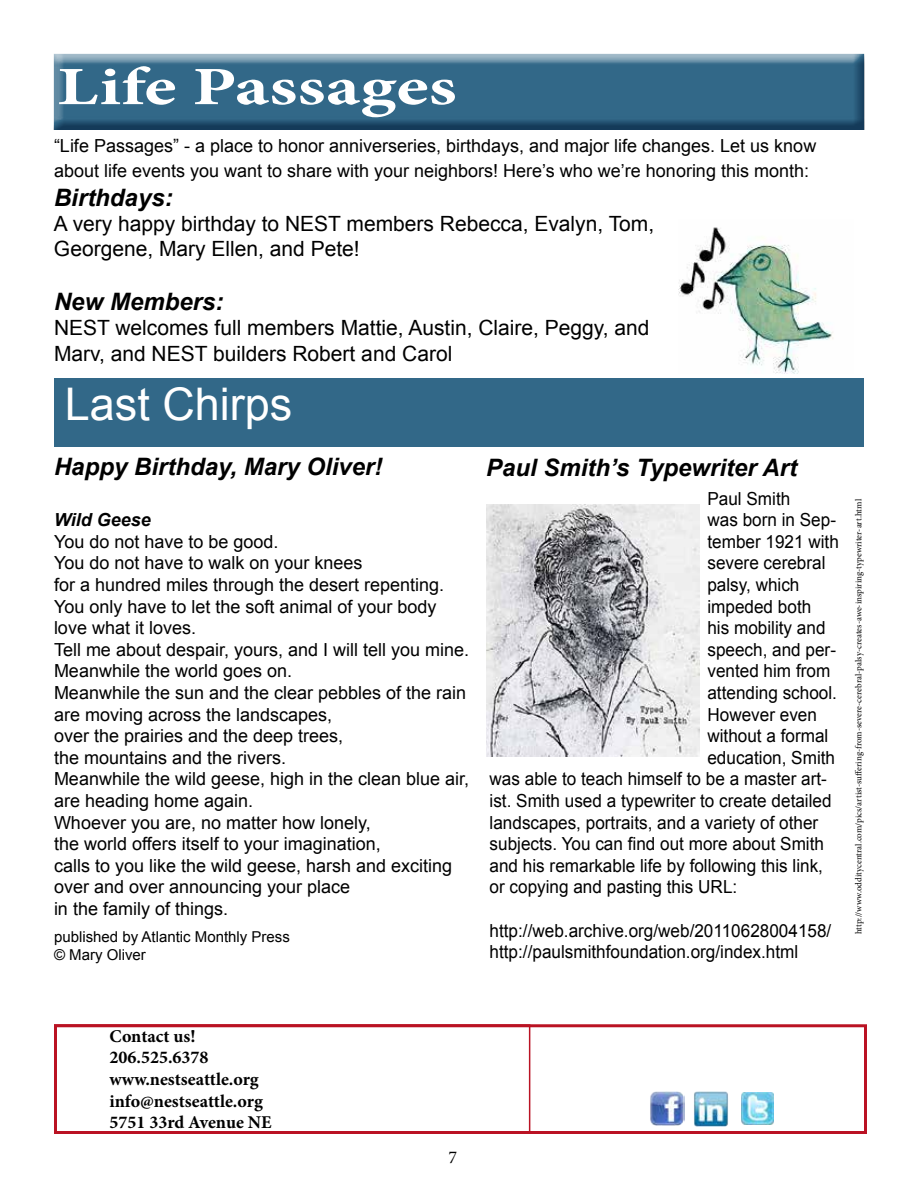
<style>
.page{position:relative;width:918px;height:1188px;background:#fff}
.page>*{position:absolute;margin:0;border:0;box-sizing:border-box;transform-origin:0 0}
.t1{font:700 54px "Minion Pro";color:#fff;scale:1.36 1}
.t2{font:45px "Arial";color:#fff}
.t3{font:italic 700 24px "Arial";color:#000}
.t4{font:21px/25.2px "Arial";color:#000}
.t5{font:18px/21.6px "Arial";color:#000}
.t6{font:18px/21.6px "Arial";color:#000;scale:.95 1}
.t7{font:700 18px/21.6px "Minion Pro";color:#000}
.t8{font:italic 700 18px "Arial";color:#000}
.t9{font:18px "Minion Pro";color:#000}
.t10{font:15px/18px "Arial";color:#000}
.t11{font:9px "Minion Pro";color:#000}
</style>
<div class="page">
<div style="left:54px;top:1024px;width:813px;height:110px;border:3px solid #ba1223"></div>
<div style="left:54px;top:1024px;width:476px;height:110px;border:2px solid #ba1223"></div>
<img style="left:742px;top:1092px;width:32px;height:32px">
<img style="left:650px;top:1091px;width:35px;height:35px">
<img style="left:694px;top:1091px;width:34px;height:35px">
<img style="left:486px;top:504px;width:213px;height:253px">
<div style="left:54px;top:378px;width:810px;height:68px;background:#326888"></div>
<div style="left:43px;top:47px;width:821px;height:84px;background:#fff;opacity:.75"></div>
<div style="left:48px;top:54px;width:816px;height:77px;background:#000;opacity:.75"></div>
<img style="left:679px;top:227px;width:154px;height:147px">
<h1 class="t1" style="left:57px;top:49px;width:295px">Life Passages</h1>
<p class="t5" style="left:54px;top:133px;width:764px;line-height:25.2px">“Life Passages” - a place to honor anniverseries, birthdays, and major life changes. Let us know about life events you want to share with your neighbors! Here’s who we’re honoring this month:</p>
<h3 class="t3" style="left:54px;top:181px;width:120px">Birthdays:</h3>
<p class="t4" style="left:54px;top:211px;width:602px">A very happy birthday to NEST members Rebecca, Evalyn, Tom,<br>Georgene, Mary Ellen, and Pete!</p>
<h3 class="t3" style="left:54px;top:286px;width:171px">New Members:</h3>
<p class="t4" style="left:54px;top:316px;width:597px">NEST welcomes full members Mattie, Austin, Claire, Peggy, and<br>Marv, and NEST builders Robert and Carol</p>
<h2 class="t2" style="left:65px;top:374px;width:229px">Last Chirps</h2>
<h3 class="t3" style="left:54px;top:450px;width:330px">Happy Birthday, Mary Oliver!</h3>
<h3 class="t3" style="left:486px;top:452px;width:313px">Paul Smith’s Typewriter Art</h3>
<p class="t8" style="left:54px;top:508px;width:98px">Wild Geese</p>
<p class="t5" style="left:54px;top:531px;width:417px">You do not have to be good.<br>You do not have to walk on your knees<br>for a hundred miles through the desert repenting.<br>You only have to let the soft animal of your body love what it loves.<br>Tell me about despair, yours, and I will tell you mine.<br>Meanwhile the world goes on.<br>Meanwhile the sun and the clear pebbles of the rain are moving across the landscapes,<br>over the prairies and the deep trees,<br>the mountains and the rivers.<br>Meanwhile the wild geese, high in the clean blue air, are heading home again.<br>Whoever you are, no matter how lonely,<br>the world offers itself to your imagination,<br>calls to you like the wild geese, harsh and exciting over and over announcing your place<br>in the family of things.</p>
<p class="t10" style="left:54px;top:927px;width:237px">published by Atlantic Monthly Press © Mary Oliver</p>
<p class="t6" style="left:707px;top:488px;width:89px">Paul Smith</p>
<p class="t6" style="left:707px;top:509px;width:137px">was born in Sep-</p>
<p class="t6" style="left:707px;top:531px;width:140px">tember 1921 with</p>
<p class="t6" style="left:707px;top:552px;width:126px">severe cerebral</p>
<p class="t6" style="left:707px;top:574px;width:98px">palsy, which</p>
<p class="t6" style="left:707px;top:596px;width:111px">impeded both</p>
<p class="t6" style="left:707px;top:617px;width:126px">his mobility and</p>
<p class="t6" style="left:707px;top:639px;width:137px">speech, and per-</p>
<p class="t6" style="left:707px;top:660px;width:131px">vented him from</p>
<p class="t6" style="left:707px;top:682px;width:138px">attending school.</p>
<p class="t6" style="left:707px;top:704px;width:117px">However even</p>
<p class="t6" style="left:707px;top:725px;width:129px">without a formal</p>
<p class="t6" style="left:707px;top:747px;width:136px">education, Smith</p>
<p class="t6" style="left:490px;top:768px;width:357px">was able to teach himself to be a master art-</p>
<p class="t6" style="left:490px;top:790px;width:362px">ist. Smith used a typewriter to create detailed</p>
<p class="t6" style="left:490px;top:812px;width:348px">landscapes, portraits, and a variety of other</p>
<p class="t6" style="left:490px;top:833px;width:354px">subjects. You can find out more about Smith</p>
<p class="t6" style="left:490px;top:855px;width:352px">and his remarkable life by following this link,</p>
<p class="t6" style="left:490px;top:876px;width:262px">or copying and pasting this URL:</p>
<p class="t6" style="left:490px;top:920px;width:361px">http://web.archive.org/web/20110628004158/ http://paulsmithfoundation.org/index.html</p>
<p class="t11" style="left:853px;top:934px;width:437px;rotate:-90deg">http://www.odditycentral.com/pics/artist-suffering-from-severe-cerebral-palsy-creates-awe-inspiring-typewriter-art.html</p>
<p class="t7" style="left:110px;top:1025px;width:164px">Contact us!<br>206.525.6378 www.nestseattle.org info@nestseattle.org<br>5751 33rd Avenue NE</p>
<p class="t9" style="left:448px;top:1145px;width:10px">7</p>
</div>
